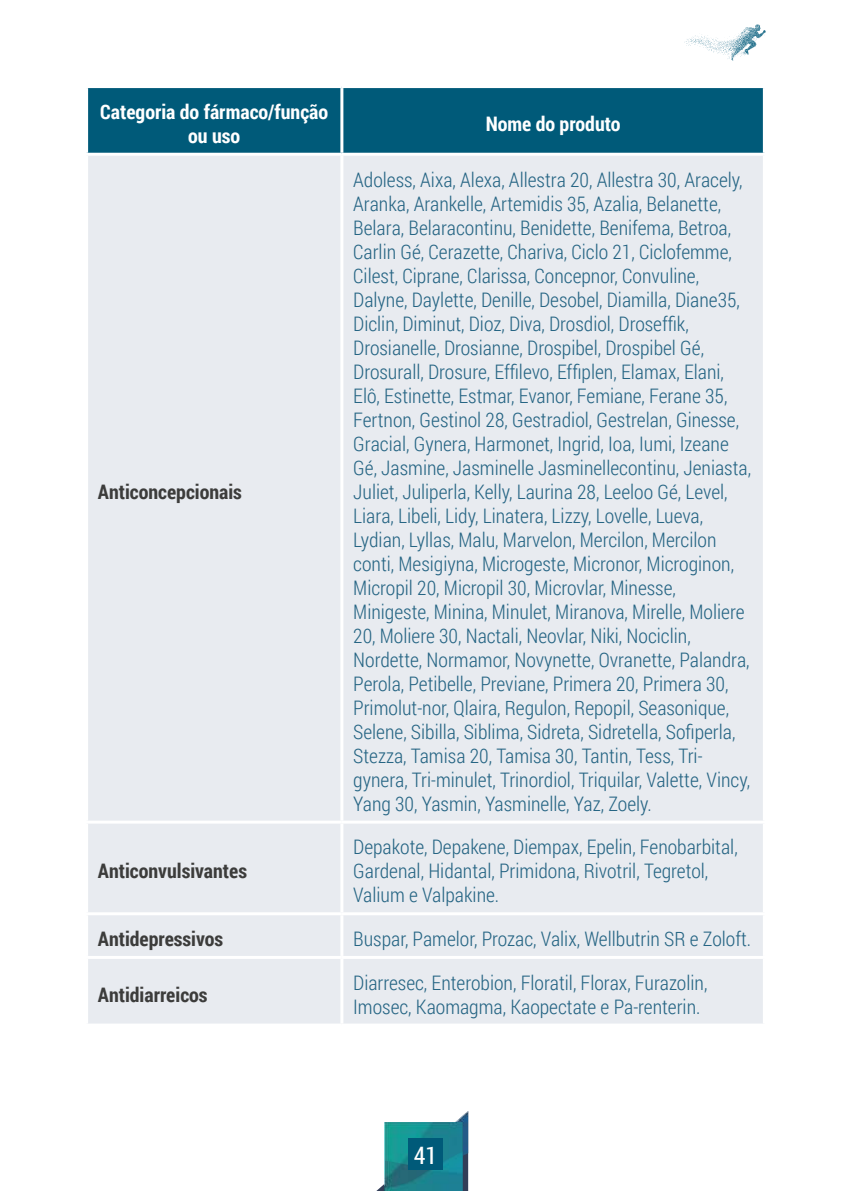
<style>
.page{position:relative;width:851px;height:1191px;background:#fff}
.page>*{position:absolute;margin:0;border:0;box-sizing:border-box;transform-origin:0 0}
.t1{font:24px "Roboto Condensed";color:#fff}
.t2{font:300 20px/24px "Roboto Condensed";color:#266584}
.t3{font:700 20px "Roboto Condensed";color:#3c3c3b}
.t4{font:700 20px/24px "Roboto Condensed";color:#fff;text-align:center}
</style>
<div class="page">
<svg style="left:376px;top:1166px;width:92px;height:25px"></svg>
<img style="left:455px;top:1111px;width:13px;height:55px">
<img style="left:384px;top:1122px;width:78px;height:29px">
<img style="left:384px;top:1151px;width:78px;height:40px">
<div style="left:408px;top:1138px;width:35px;height:32px;background:#005a79"></div>
<svg style="left:684px;top:24px;width:81px;height:37px"></svg>
<div style="left:88px;top:88px;width:674px;height:65px;background:#005a79"></div>
<div style="left:88px;top:156px;width:674px;height:867px;background:#e8ebf0"></div>
<hr style="left:340px;top:88px;width:3px;height:65px;background:#fff">
<hr style="left:340px;top:156px;width:3px;height:664px;background:#fff">
<hr style="left:85px;top:820px;width:257px;height:3px;background:#fff">
<hr style="left:342px;top:820px;width:423px;height:3px;background:#fff">
<hr style="left:340px;top:823px;width:3px;height:89px;background:#fff">
<hr style="left:85px;top:912px;width:257px;height:3px;background:#fff">
<hr style="left:342px;top:912px;width:423px;height:3px;background:#fff">
<hr style="left:340px;top:915px;width:3px;height:41px;background:#fff">
<hr style="left:85px;top:956px;width:257px;height:3px;background:#fff">
<hr style="left:342px;top:956px;width:423px;height:3px;background:#fff">
<hr style="left:340px;top:959px;width:3px;height:64px;background:#fff">
<p class="t4" style="left:100px;top:99px;width:229px">Categoria do fármaco/função ou uso</p>
<p class="t3" style="left:98px;top:477px;width:145px">Anticoncepcionais</p>
<p class="t3" style="left:98px;top:857px;width:151px">Anticonvulsivantes</p>
<p class="t4" style="left:485px;top:111px;width:136px">Nome do produto</p>
<p class="t2" style="left:353px;top:167px;width:399px">Adoless, Aixa, Alexa, Allestra 20, Allestra 30, Aracely, Aranka, Arankelle, Artemidis 35, Azalia, Belanette, Belara, Belaracontinu, Benidette, Benifema, Betroa, Carlin Gé, Cerazette, Chariva, Ciclo 21, Ciclofemme, Cilest, Ciprane, Clarissa, Concepnor, Convuline, Dalyne, Daylette, Denille, Desobel, Diamilla, Diane35, Diclin, Diminut, Dioz, Diva, Drosdiol, Droseffik, Drosianelle, Drosianne, Drospibel, Drospibel Gé, Drosurall, Drosure, Effilevo, Effiplen, Elamax, Elani, Elô, Estinette, Estmar, Evanor, Femiane, Ferane 35, Fertnon, Gestinol 28, Gestradiol, Gestrelan, Ginesse, Gracial, Gynera, Harmonet, Ingrid, Ioa, Iumi, Izeane Gé, Jasmine, Jasminelle Jasminellecontinu, Jeniasta, Juliet, Juliperla, Kelly, Laurina 28, Leeloo Gé, Level, Liara, Libeli, Lidy, Linatera, Lizzy, Lovelle, Lueva, Lydian, Lyllas, Malu, Marvelon, Mercilon, Mercilon conti, Mesigiyna, Microgeste, Micronor, Microginon, Micropil 20, Micropil 30, Microvlar, Minesse, Minigeste, Minina, Minulet, Miranova, Mirelle, Moliere 20, Moliere 30, Nactali, Neovlar, Niki, Nociclin, Nordette, Normamor, Novynette, Ovranette, Palandra, Perola, Petibelle, Previane, Primera 20, Primera 30, Primolut-nor, Qlaira, Regulon, Repopil, Seasonique, Selene, Sibilla, Siblima, Sidreta, Sidretella, Sofiperla, Stezza, Tamisa 20, Tamisa 30, Tantin, Tess, Tri&shy;gynera, Tri-minulet, Trinordiol, Triquilar, Valette, Vincy, Yang 30, Yasmin, Yasminelle, Yaz, Zoely.</p>
<p class="t2" style="left:353px;top:834px;width:386px">Depakote, Depakene, Diempax, Epelin, Fenobarbital,<br>Gardenal, Hidantal, Primidona, Rivotril, Tegretol,<br>Valium e Valpakine.</p>
<p class="t3" style="left:98px;top:925px;width:127px">Antidepressivos</p>
<p class="t2" style="left:353px;top:926px;width:399px">Buspar, Pamelor, Prozac, Valix, Wellbutrin SR e Zoloft.</p>
<p class="t3" style="left:98px;top:980px;width:111px">Antidiarreicos</p>
<p class="t2" style="left:353px;top:970px;width:355px">Diarresec, Enterobion, Floratil, Florax, Furazolin,<br>Imosec, Kaomagma, Kaopectate e Pa-renterin.</p>
<p class="t1" style="left:413px;top:1138px;width:25px">41</p>
</div>
